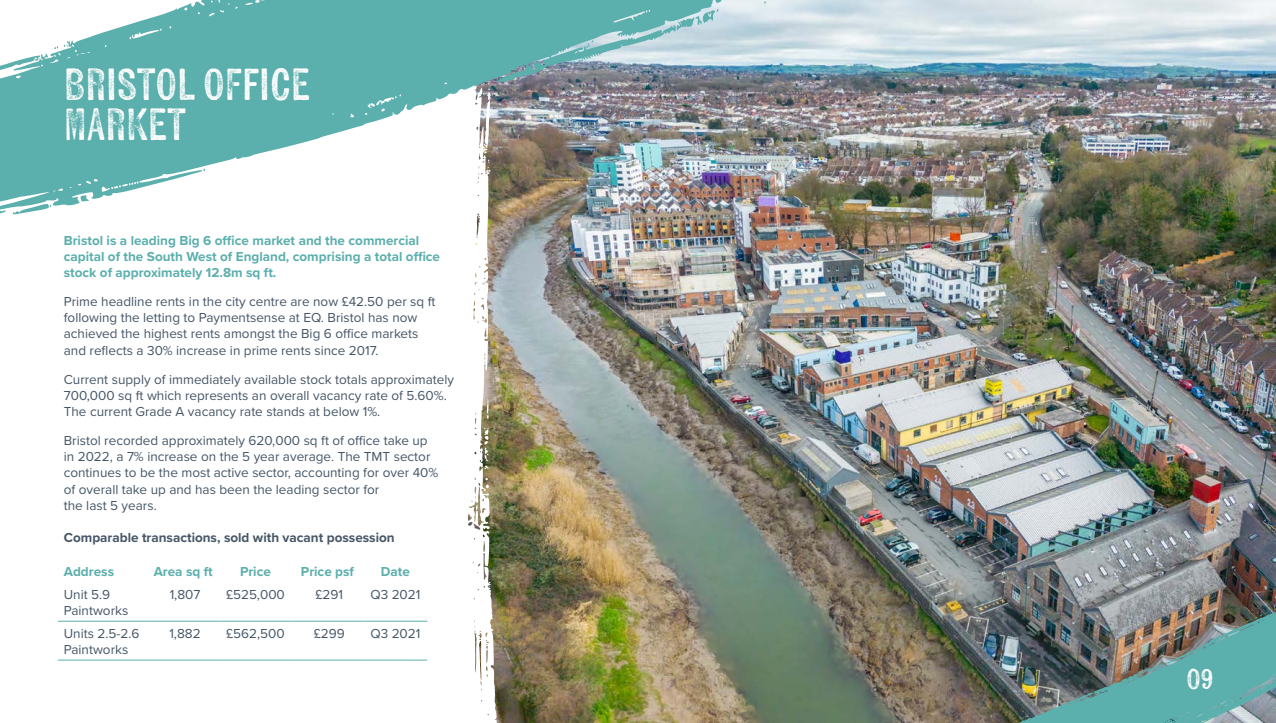
<style>
.page{position:relative;width:1276px;height:723px;background:#fff}
.page>*{position:absolute;margin:0;border:0;box-sizing:border-box;transform-origin:0 0}
.t1{font:45px/40.5px "Kiln Sans";color:#fff}
.t2{font:28.5px "Kiln Sans";color:#fff}
.BODY{font:13.5px/16.2px "Proxima Nova";color:#465666}
.INTRO{font:700 13.5px/16.2px "Proxima Nova";color:#5bafad}
.INTRO-2{font:700 13.5px "Proxima Nova";color:#465666}
.BODY-2{font:700 13.5px "Proxima Nova";color:#5bafad}
</style>
<div class="page">
<img style="left:498px;top:0;width:778px;height:723px">
<svg style="left:356px;top:229px;width:142px;height:494px"></svg>
<svg style="left:359px;top:512px;width:2px;height:7px"></svg>
<svg style="left:366px;top:525px;width:5px;height:6px"></svg>
<svg style="left:356px;top:590px;width:8px;height:34px"></svg>
<svg style="left:359px;top:671px;width:13px;height:28px"></svg>
<svg style="left:487px;top:399px;width:2px;height:20px"></svg>
<svg style="left:484px;top:428px;width:5px;height:41px"></svg>
<svg style="left:485px;top:477px;width:4px;height:12px"></svg>
<svg style="left:488px;top:582px;width:3px;height:5px"></svg>
<img style="left:0;top:0;width:841px;height:229px">
<svg style="left:80px;top:195px;width:10px;height:6px"></svg>
<svg style="left:12px;top:203px;width:39px;height:12px"></svg>
<svg style="left:0;top:207px;width:6px;height:11px"></svg>
<svg style="left:573px;top:59px;width:10px;height:4px"></svg>
<svg style="left:586px;top:40px;width:7px;height:8px"></svg>
<svg style="left:677px;top:8px;width:41px;height:23px"></svg>
<svg style="left:0;top:55px;width:40px;height:24px"></svg>
<svg style="left:64px;top:44px;width:4px;height:3px"></svg>
<svg style="left:54px;top:46px;width:4px;height:3px"></svg>
<img style="left:1017px;top:606px;width:259px;height:117px">
<hr style="left:58px;top:621px;width:89px;height:1px;background:#5bafad">
<hr style="left:147px;top:621px;width:72px;height:1px;background:#5bafad">
<hr style="left:219px;top:621px;width:72px;height:1px;background:#5bafad">
<hr style="left:291px;top:621px;width:72px;height:1px;background:#5bafad">
<hr style="left:363px;top:621px;width:64px;height:1px;background:#5bafad">
<hr style="left:58px;top:660px;width:89px;height:1px;background:#5bafad">
<hr style="left:147px;top:660px;width:72px;height:1px;background:#5bafad">
<hr style="left:219px;top:660px;width:72px;height:1px;background:#5bafad">
<hr style="left:291px;top:660px;width:72px;height:1px;background:#5bafad">
<hr style="left:363px;top:660px;width:64px;height:1px;background:#5bafad">
<p class="t1" style="left:64px;top:63px;width:248px">BRISTOL OFFICE<br>MARKET</p>
<p class="INTRO" style="left:64px;top:232px;width:378px">Bristol is a leading Big 6 office market and the commercial capital of the South West of England, comprising a total office stock of approximately 12.8m sq ft.</p>
<p class="BODY" style="left:64px;top:293px;width:373px">Prime headline rents in the city centre are now £42.50 per sq ft following the letting to Paymentsense at EQ. Bristol has now achieved the highest rents amongst the Big 6 office markets and reflects a 30% increase in prime rents since 2017.</p>
<p class="BODY" style="left:64px;top:370px;width:392px">Current supply of immediately available stock totals approximately<br>700,000 sq ft which represents an overall vacancy rate of 5.60%.<br>The current Grade A vacancy rate stands at below 1%.</p>
<p class="BODY" style="left:64px;top:432px;width:376px">Bristol recorded approximately 620,000 sq ft of office take up in 2022, a 7% increase on the 5 year average. The TMT sector continues to be the most active sector, accounting for over 40% of overall take up and has been the leading sector for<br>the last 5 years.</p>
<p class="INTRO-2" style="left:64px;top:528px;width:332px">Comparable transactions, sold with vacant possession</p>
<p class="BODY-2" style="left:64px;top:562px;width:52px">Address</p>
<p class="BODY-2" style="left:154px;top:562px;width:61px">Area sq ft</p>
<p class="BODY-2" style="left:240px;top:562px;width:32px">Price</p>
<p class="BODY-2" style="left:301px;top:562px;width:55px">Price psf</p>
<p class="BODY-2" style="left:381px;top:562px;width:31px">Date</p>
<p class="BODY" style="left:64px;top:586px;width:66px">Unit 5.9<br>Paintworks</p>
<p class="BODY" style="left:170px;top:586px;width:32px">1,807</p>
<p class="BODY" style="left:226px;top:586px;width:60px">£525,000</p>
<p class="BODY" style="left:315px;top:586px;width:29px">£291</p>
<p class="BODY" style="left:370px;top:586px;width:52px">Q3 2021</p>
<p class="BODY" style="left:64px;top:625px;width:77px">Units 2.5-2.6<br>Paintworks</p>
<p class="BODY" style="left:169px;top:625px;width:33px">1,882</p>
<p class="BODY" style="left:226px;top:625px;width:60px">£562,500</p>
<p class="BODY" style="left:314px;top:625px;width:32px">£299</p>
<p class="BODY" style="left:370px;top:625px;width:52px">Q3 2021</p>
<p class="t2" style="left:1186px;top:661px;width:28px">09</p>
</div>
